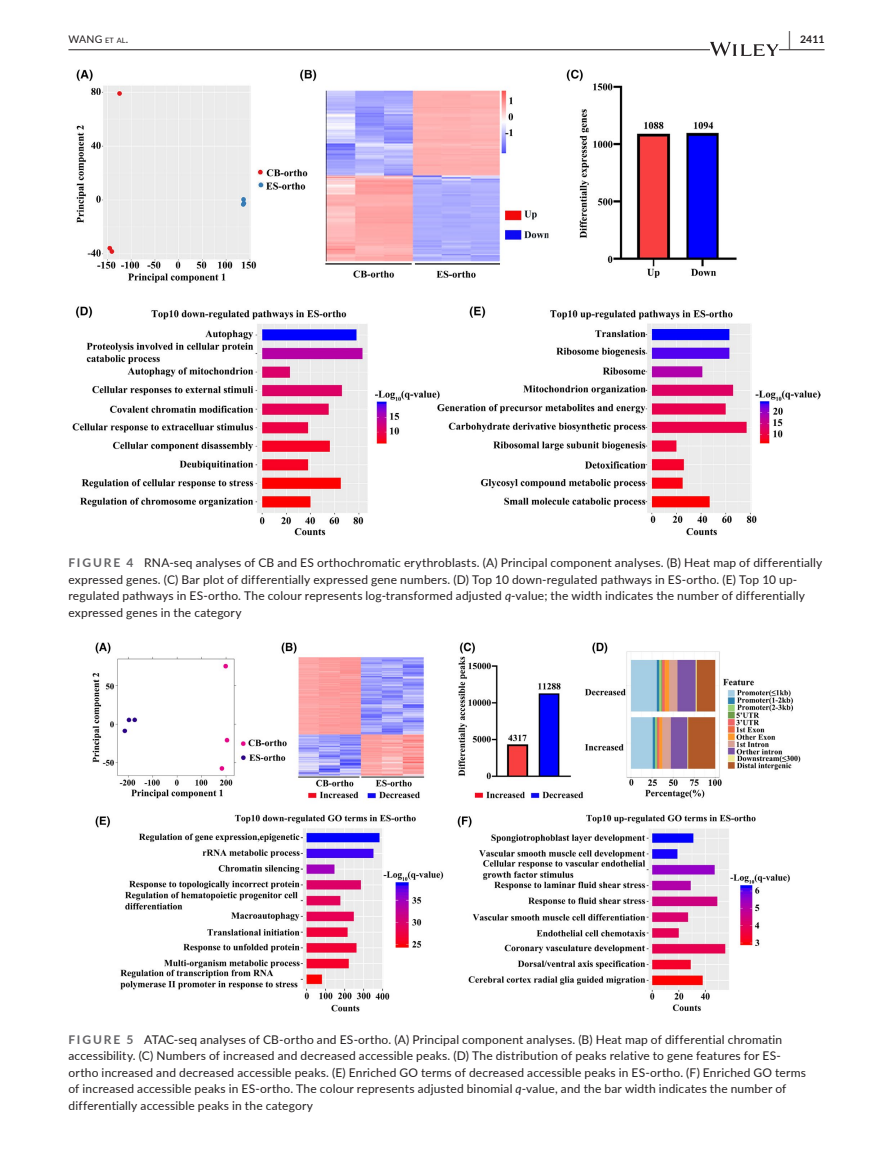
<style>
.page{position:relative;width:893px;height:1174px;background:#fff}
.page>*{position:absolute;margin:0;border:0;box-sizing:border-box;transform-origin:0 0}
.t1{font:12px/16.5px "Lato";letter-spacing:.015em;color:#231f20}
.t2{font:10.5px "Lato";color:#231f20}
.t3{font:700 10.5px "Lato";color:#231f20}
.s1{font-size:7.35px}
.s2{font-size:19.5px}
.s3{font-weight:700;color:#636366}
.s4{font-style:italic}
</style>
<div class="page">
<hr style="left:68px;top:49px;width:756px;height:1px;background:#231f20">
<svg style="left:710px;top:42px;width:69px;height:14px"></svg>
<img style="left:72px;top:69px;width:749px;height:466px">
<img style="left:93px;top:642px;width:707px;height:369px">
<p class="t2" style="left:68px;top:31px;width:61px">WANG <span class="s1">et al</span>.</p>
<p class="t3" style="left:789px;top:31px;width:37px"><span class="s2">|</span> 2411</p>
<p class="t1" style="left:68px;top:554px;width:755px"><span class="s3">FIGURE 4</span> RNA-seq analyses of CB and ES orthochromatic erythroblasts. (A) Principal component analyses. (B) Heat map of differentially expressed genes. (C) Bar plot of differentially expressed gene numbers. (D) Top 10 down-regulated pathways in ES-ortho. (E) Top 10 up&shy;regulated pathways in ES-ortho. The colour represents log-transformed adjusted <span class="s4">q</span>-value; the width indicates the number of differentially expressed genes in the category</p>
<p class="t1" style="left:68px;top:1030px;width:739px"><span class="s3">FIGURE 5</span> ATAC-seq analyses of CB-ortho and ES-ortho. (A) Principal component analyses. (B) Heat map of differential chromatin accessibility. (C) Numbers of increased and decreased accessible peaks. (D) The distribution of peaks relative to gene features for ES&shy;ortho increased and decreased accessible peaks. (E) Enriched GO terms of decreased accessible peaks in ES-ortho. (F) Enriched GO terms of increased accessible peaks in ES-ortho. The colour represents adjusted binomial <span class="s4">q</span>-value, and the bar width indicates the number of differentially accessible peaks in the category</p>
</div>
